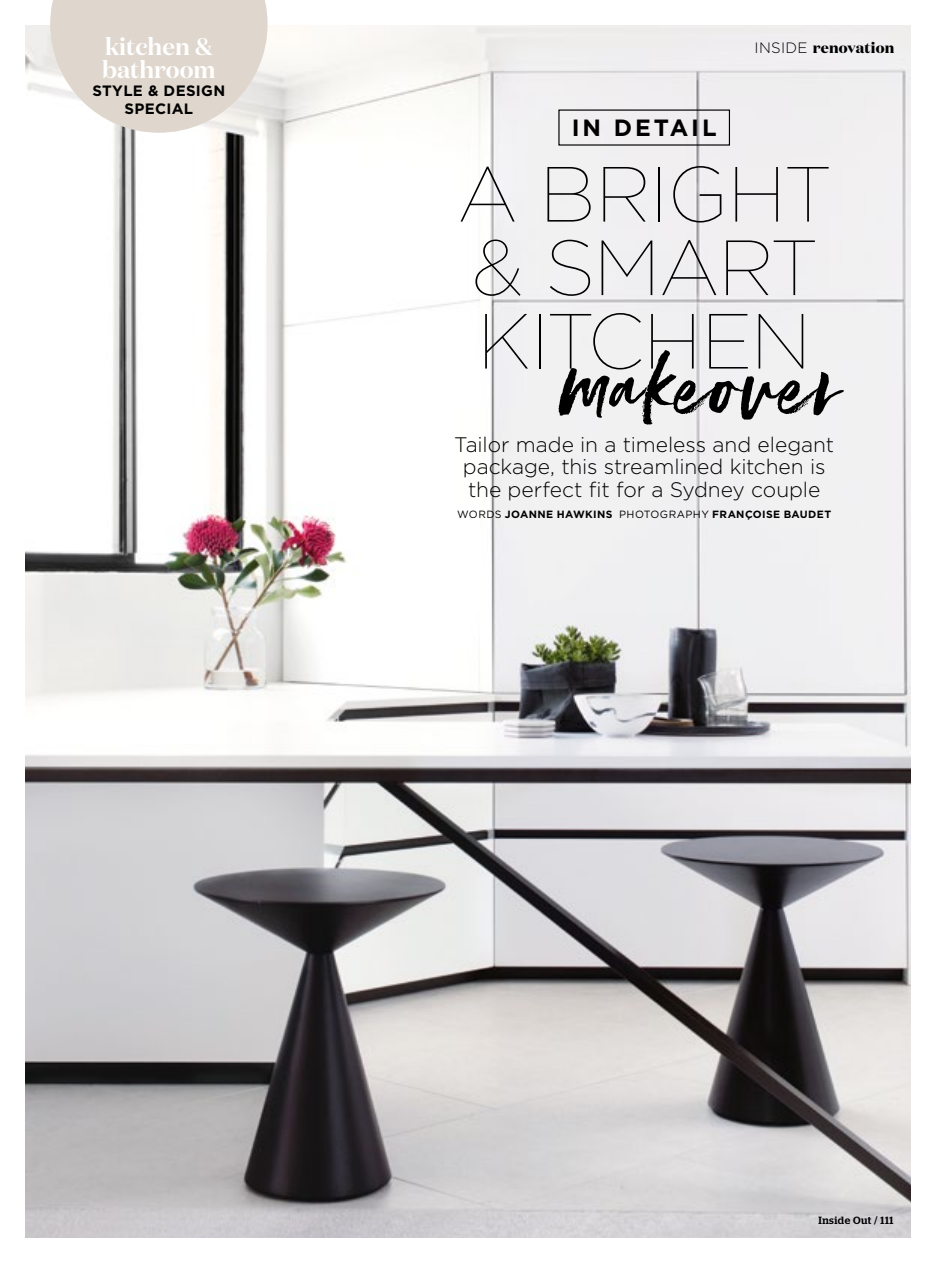
<style>
.page{position:relative;width:936px;height:1263px;background:#fff}
.page>*{position:absolute;margin:0;border:0;box-sizing:border-box;transform-origin:0 0}
.t1{font:105.3px "Styledup";letter-spacing:.005em;color:#000}
.t2{font:100 78px/73.5px "Gotham";letter-spacing:-.015em;color:#000}
.t3{font:600 24px/22.5px "Domaine Display";color:#fff}
.t4{font:700 23.55px "Gotham";letter-spacing:.125em;color:#000}
.t5{font:300 21px/22.5px "Gotham";letter-spacing:-.005em;color:#000;text-align:center}
.t6{font:700 15px/18px "Gotham";letter-spacing:.02em;color:#000;text-align:center}
.t7{font:700 15px "Domaine Display";letter-spacing:.02em;color:#000}
.t8{font:700 10.5px "Gotham";letter-spacing:.035em;color:#000}
.t9{font:500 10.5px "Stag";letter-spacing:.05em;color:#000}
.s1{font-family:"Gotham";font-weight:300}
.s2{font-weight:400}
</style>
<div class="page">
<img style="left:26px;top:26px;width:884px;height:1211px">
<svg style="left:50px;top:0;width:217px;height:133px;background:#e2dbd3"></svg>
<p class="t3" style="left:102px;top:35px;width:115px">kitchen &amp; bathroom</p>
<p class="t6" style="left:93px;top:81px;width:134px">STYLE &amp; DESIGN<br>SPECIAL</p>
<p class="t4" style="left:571px;top:112px;width:146px">IN DETAIL</p>
<p class="t7" style="left:754px;top:38px;width:141px"><span class="s1">INSIDE</span> renovation</p>
<h2 class="t2" style="left:457px;top:155px;width:374px">A BRIGHT &amp; SMART<br>KITCHEN</h2>
<h1 class="t1" style="left:558px;top:321px;width:285px">makeover</h1>
<p class="t5" style="left:454px;top:432px;width:381px">Tailor made in a timeless and elegant package, this streamlined kitchen is the perfect fit for a Sydney couple</p>
<p class="t8" style="left:457px;top:507px;width:375px"><span class="s2">WORDS</span> JOANNE HAWKINS <span class="s2">PHOTOGRAPHY</span> FRANÇOISE BAUDET</p>
<p class="t9" style="left:818px;top:1214px;width:76px">Inside Out / 111</p>
</div>
